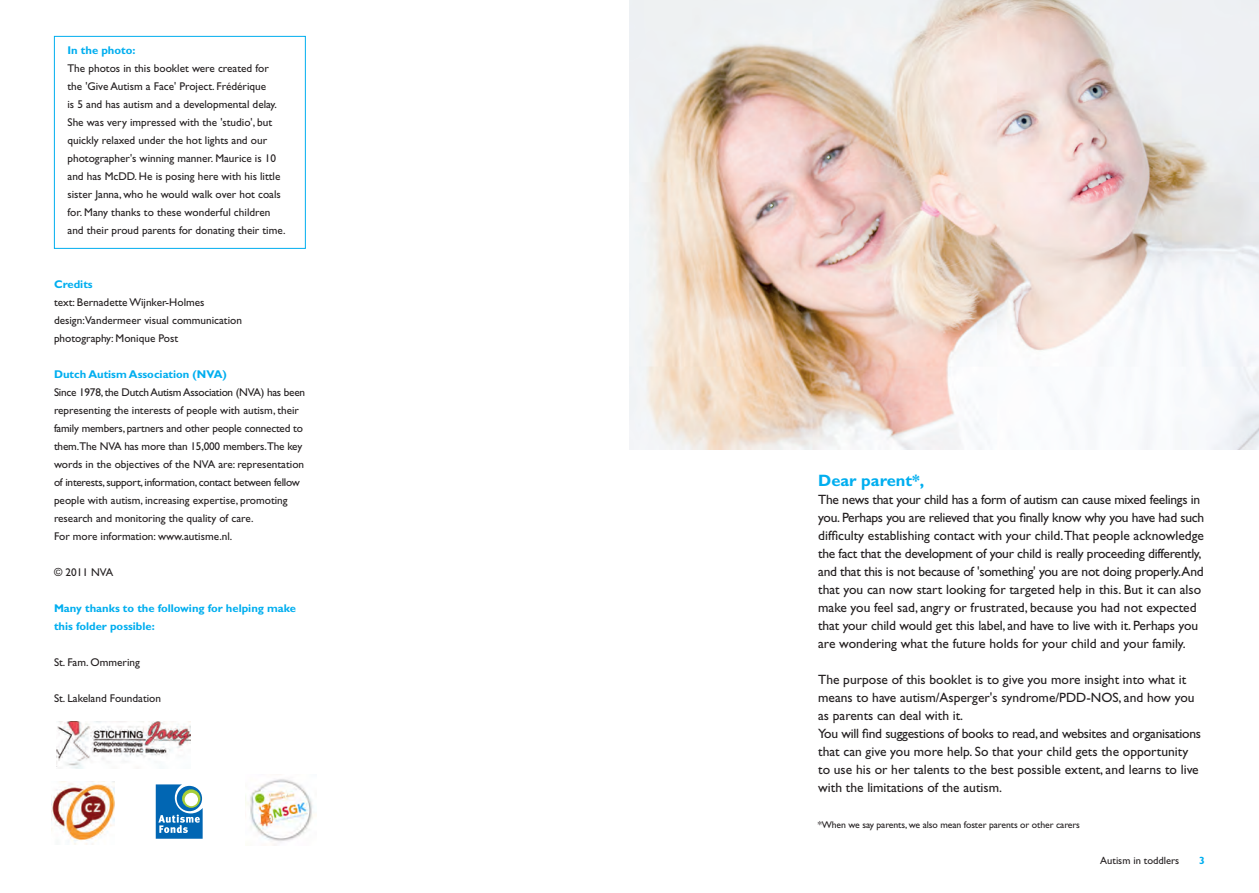
<style>
.page{position:relative;width:1259px;height:893px;background:#fff}
.page>*{position:absolute;margin:0;border:0;box-sizing:border-box;transform-origin:0 0}
.t1{font:700 16.5px "Gill Sans Std";color:#00aeef}
.t2{font:13.5px/18px "Gill Sans Std";color:#231f20}
.t3{font:11.25px/18px "Gill Sans Std";color:#231f20}
.t4{font:700 11.25px/18px "Gill Sans Std";color:#00aeef}
.t5{font:10.5px "Gill Sans Std";color:#231f20}
.t6{font:700 10.5px "Gill Sans Std";color:#00aeef}
.t7{font:9.75px "Gill Sans Std";letter-spacing:-.01em;color:#231f20}
</style>
<div class="page">
<div style="left:54px;top:36px;width:252px;height:213px;border:1px solid #00aeef"></div>
<img style="left:52px;top:782px;width:62px;height:62px">
<svg style="left:156px;top:784px;width:47px;height:55px"></svg>
<img style="left:630px;top:0;width:629px;height:450px">
<img style="left:56px;top:721px;width:134px;height:48px">
<img style="left:246px;top:779px;width:70px;height:66px">
<p class="t4" style="left:68px;top:41px;width:69px">In the photo:</p>
<p class="t3" style="left:68px;top:59px;width:219px">The photos in this booklet were created for the 'Give Autism a Face' Project. Frédérique<br>is 5 and has autism and a developmental delay.<br>She was very impressed with the 'studio', but quickly relaxed under the hot lights and our photographer's winning manner. Maurice is 10 and has McDD. He is posing here with his little sister Janna, who he would walk over hot coals for. Many thanks to these wonderful children and their proud parents for donating their time.</p>
<p class="t4" style="left:54px;top:275px;width:40px">Credits</p>
<p class="t3" style="left:54px;top:293px;width:152px">text: Bernadette Wijnker-Holmes</p>
<p class="t3" style="left:54px;top:311px;width:189px">design:Vandermeer visual communication</p>
<p class="t3" style="left:54px;top:329px;width:126px">photography: Monique Post</p>
<p class="t4" style="left:54px;top:365px;width:174px">Dutch Autism Association (NVA)</p>
<p class="t3" style="left:54px;top:383px;width:253px">Since 1978, the Dutch Autism Association (NVA) has been representing the interests of people with autism, their family members, partners and other people connected to them.The NVA has more than 15,000 members.The key words in the objectives of the NVA are: representation of interests, support, information, contact between fellow people with autism, increasing expertise, promoting research and monitoring the quality of care.</p>
<p class="t3" style="left:54px;top:527px;width:180px">For more information: www.autisme.nl.</p>
<p class="t3" style="left:54px;top:563px;width:61px">© 2011 NVA</p>
<p class="t4" style="left:54px;top:599px;width:243px">Many thanks to the following for helping make this folder possible:</p>
<p class="t3" style="left:54px;top:653px;width:87px">St. Fam. Ommering</p>
<p class="t3" style="left:54px;top:689px;width:109px">St. Lakeland Foundation</p>
<p class="t1" style="left:818px;top:471px;width:108px">Dear parent*,</p>
<p class="t2" style="left:818px;top:491px;width:388px">The news that your child has a form of autism can cause mixed feelings in you. Perhaps you are relieved that you finally know why you have had such difficulty establishing contact with your child.That people acknowledge the fact that the development of your child is really proceeding differently, and that this is not because of 'something' you are not doing properly.And that you can now start looking for targeted help in this. But it can also make you feel sad, angry or frustrated, because you had not expected that your child would get this label, and have to live with it. Perhaps you are wondering what the future holds for your child and your family.</p>
<p class="t2" style="left:818px;top:671px;width:378px">The purpose of this booklet is to give you more insight into what it means to have autism/Asperger's syndrome/PDD-NOS, and how you as parents can deal with it.</p>
<p class="t2" style="left:818px;top:724px;width:384px">You will find suggestions of books to read, and websites and organisations that can give you more help. So that your child gets the opportunity to use his or her talents to the best possible extent, and learns to live with the limitations of the autism.</p>
<p class="t7" style="left:817px;top:819px;width:264px">*When we say parents, we also mean foster parents or other carers</p>
<p class="t5" style="left:1100px;top:854px;width:81px">Autism in toddlers</p>
<p class="t6" style="left:1199px;top:854px;width:7px">3</p>
</div>
